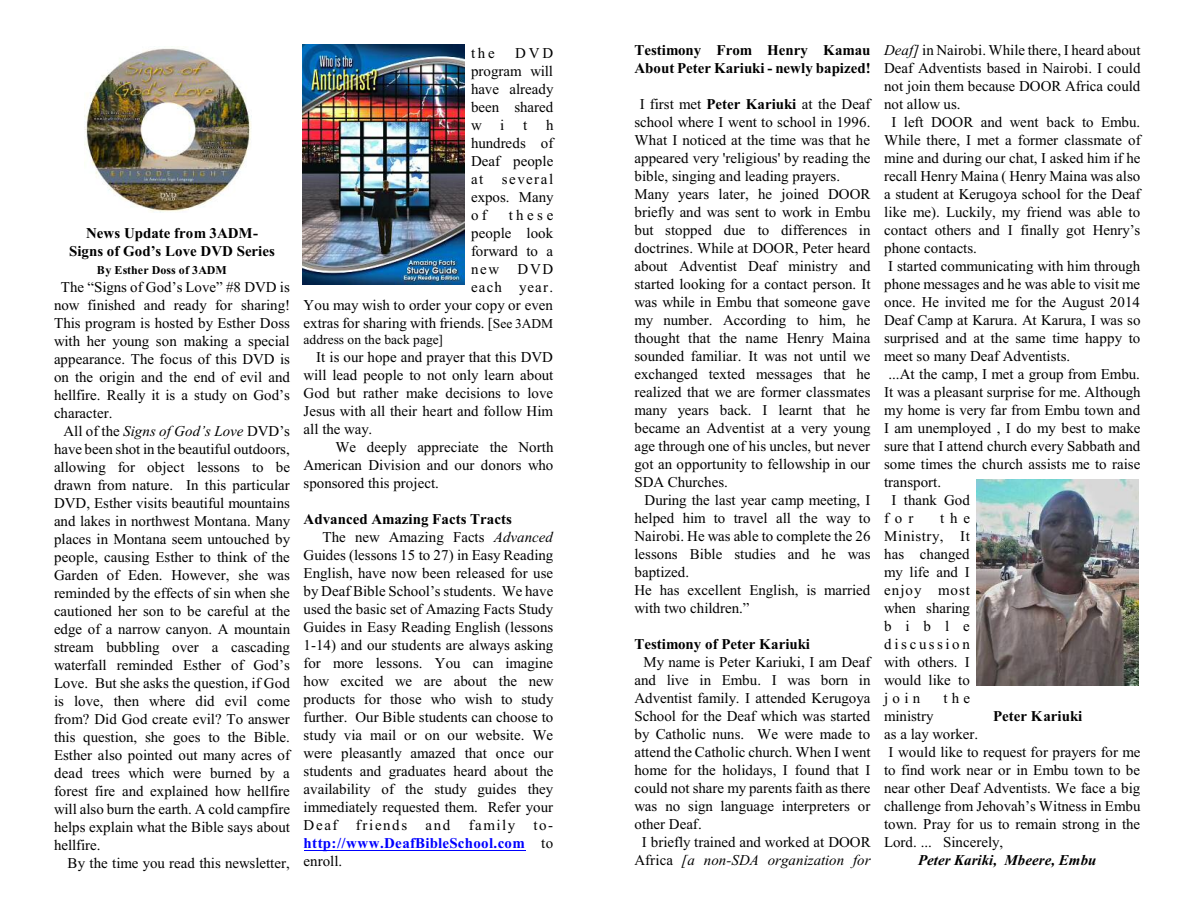
<style>
.page{position:relative;width:1188px;height:918px;background:#fff}
.page>*{position:absolute;margin:0;border:0;box-sizing:border-box;transform-origin:0 0}
.t1{font:15px/18px "Times New Roman";color:#000;text-align:justify}
.t2{font:700 15px/18px "Times New Roman";color:#000;text-align:center}
.t3{font:700 15px "Times New Roman";letter-spacing:.02em;color:#00f}
.t4{font:italic 15px "Times New Roman";letter-spacing:.005em;color:#000}
.t5{font:15px "Times New Roman";letter-spacing:.11em;color:#000}
.t6{font:italic 700 15px "Times New Roman";color:#000}
.t7{font:13.5px "Times New Roman";color:#000}
.t8{font:700 12px "Times New Roman";color:#000}
.s1{font-style:italic}
.s2{font-size:13.5px}
.s3{font-weight:400;color:#000}
.s4{font-weight:700}
.s5{font-style:normal}
</style>
<div class="page">
<img style="left:85px;top:48px;width:166px;height:165px">
<img style="left:302px;top:45px;width:163px;height:240px">
<hr style="left:304px;top:850px;width:221px;height:1px;background:#00f">
<img style="left:977px;top:480px;width:162px;height:205px">
<p class="t2" style="left:69px;top:225px;width:207px">News Update from 3ADM-<br>Signs of God’s Love DVD Series</p>
<p class="t8" style="left:97px;top:265px;width:132px">By Esther Doss of 3ADM</p>
<p class="t1" style="left:54px;top:279px;width:238px;text-indent:7px">The “Signs of God’s Love” #8 DVD is now finished and ready for sharing!<br>This program is hosted by Esther Doss with her young son making a special appearance. The focus of this DVD is on the origin and the end of evil and hellfire. Really it is a study on God’s character.</p>
<p class="t1" style="left:54px;top:423px;width:238px;text-indent:10px">All of the <span class="s1">Signs of God’s Love</span> DVD’s have been shot in the beautiful outdoors, allowing for object lessons to be drawn from nature. In this particular DVD, Esther visits beautiful mountains and lakes in northwest Montana. Many places in Montana seem untouched by people, causing Esther to think of the Garden of Eden. However, she was reminded by the effects of sin when she cautioned her son to be careful at the edge of a narrow canyon. A mountain stream bubbling over a cascading waterfall reminded Esther of God’s Love. But she asks the question, if God is love, then where did evil come from? Did God create evil? To answer this question, she goes to the Bible.<br>Esther also pointed out many acres of dead trees which were burned by a forest fire and explained how hellfire will also burn the earth. A cold campfire helps explain what the Bible says about hellfire.</p>
<p class="t1" style="left:67px;top:855px;width:224px">By the time you read this newsletter,</p>
<p class="t1" style="left:471px;top:45px;width:25px">the</p>
<p class="t1" style="left:471px;top:45px;width:84px;text-indent:44px">DVD program will have already been shared w i</p>
<p class="t1" style="left:471px;top:117px;width:84px;text-indent:75px">h hundreds of Deaf people at several expos. Many of</p>
<p class="t1" style="left:523px;top:117px;width:6px">t</p>
<p class="t1" style="left:304px;top:207px;width:251px;text-align:right">these<br>people look<br>forward to a<br>new DVD<br>each year.<br>You may wish to order your copy or even extras for sharing with friends. [<span class="s2">See 3ADM</span></p>
<p class="t7" style="left:304px;top:335px;width:141px">address on the back page]</p>
<p class="t1" style="left:304px;top:349px;width:251px;text-indent:13px">It is our hope and prayer that this DVD will lead people to not only learn about God but rather make decisions to love Jesus with all their heart and follow Him all the way.</p>
<p class="t1" style="left:304px;top:439px;width:251px;text-indent:32px">We deeply appreciate the North American Division and our donors who sponsored this project.</p>
<p class="t2" style="left:304px;top:511px;width:210px">Advanced Amazing Facts Tracts</p>
<p class="t1" style="left:322px;top:529px;width:232px">The new Amazing Facts <span class="s1">Advanced</span></p>
<p class="t1" style="left:304px;top:547px;width:251px">Guides (lessons 15 to 27) in Easy Reading</p>
<p class="t1" style="left:304px;top:565px;width:251px">English, have now been released for use</p>
<p class="t1" style="left:304px;top:583px;width:251px">by Deaf Bible School’s students. We have</p>
<p class="t1" style="left:304px;top:601px;width:251px">used the basic set of Amazing Facts Study</p>
<p class="t1" style="left:304px;top:619px;width:251px">Guides in Easy Reading English (lessons</p>
<p class="t1" style="left:304px;top:637px;width:251px">1-14) and our students are always asking</p>
<p class="t1" style="left:304px;top:655px;width:251px">for more lessons. You can imagine</p>
<p class="t1" style="left:304px;top:673px;width:252px">how excited we are about the new</p>
<p class="t1" style="left:304px;top:691px;width:252px">products for those who wish to study</p>
<p class="t1" style="left:304px;top:709px;width:251px">further. Our Bible students can choose to</p>
<p class="t1" style="left:304px;top:727px;width:251px">study via mail or on our website. We</p>
<p class="t1" style="left:304px;top:745px;width:251px">were pleasantly amazed that once our</p>
<p class="t1" style="left:304px;top:763px;width:251px">students and graduates heard about the</p>
<p class="t1" style="left:304px;top:781px;width:251px">availability of the study guides they</p>
<p class="t1" style="left:304px;top:799px;width:251px">immediately requested them. Refer your</p>
<p class="t5" style="left:304px;top:819px;width:251px">Deaf friends and family to-</p>
<p class="t3" style="left:304px;top:837px;width:251px">http://www.DeafBibleSchool.com <span class="s3">to</span></p>
<p class="t1" style="left:304px;top:853px;width:40px">enroll.</p>
<p class="t2" style="left:634px;top:42px;width:238px;text-align:left">Testimony From Henry Kamau<br>About Peter Kariuki - newly bapized!</p>
<p class="t1" style="left:634px;top:96px;width:238px;text-align:left;text-indent:5px">I first met <span class="s4">Peter Kariuki</span> at the Deaf school where I went to school in 1996.<br>What I noticed at the time was that he appeared very 'religious' by reading the bible, singing and leading prayers.<br>Many years later, he joined DOOR briefly and was sent to work in Embu but stopped due to differences in doctrines. While at DOOR, Peter heard about Adventist Deaf ministry and started looking for a contact person. It was while in Embu that someone gave my number. According to him, he thought that the name Henry Maina sounded familiar. It was not until we exchanged texted messages that he realized that we are former classmates many years back. I learnt that he became an Adventist at a very young age through one of his uncles, but never got an opportunity to fellowship in our SDA Churches.</p>
<p class="t1" style="left:634px;top:492px;width:238px;text-align:left;text-indent:10px">During the last year camp meeting, I helped him to travel all the way to<br>Nairobi. He was able to complete the 26 lessons Bible studies and he was baptized.<br>He has excellent English, is married with two children.”</p>
<p class="t2" style="left:634px;top:636px;width:177px">Testimony of Peter Kariuki</p>
<p class="t1" style="left:643px;top:654px;width:228px">My name is Peter Kariuki, I am Deaf</p>
<p class="t1" style="left:634px;top:672px;width:238px">and live in Embu. I was born in</p>
<p class="t1" style="left:634px;top:690px;width:237px">Adventist family. I attended Kerugoya</p>
<p class="t1" style="left:634px;top:708px;width:237px">School for the Deaf which was started</p>
<p class="t1" style="left:634px;top:726px;width:237px">by Catholic nuns. We were made to</p>
<p class="t1" style="left:634px;top:744px;width:238px">attend the Catholic church. When I went</p>
<p class="t1" style="left:634px;top:762px;width:237px">home for the holidays, I found that I</p>
<p class="t1" style="left:634px;top:780px;width:237px">could not share my parents faith as there</p>
<p class="t1" style="left:634px;top:798px;width:237px">was no sign language interpreters or</p>
<p class="t1" style="left:634px;top:816px;width:69px">other Deaf.</p>
<p class="t1" style="left:642px;top:834px;width:230px">I briefly trained and worked at DOOR</p>
<p class="t4" style="left:634px;top:855px;width:238px"><span class="s5">Africa</span> [a non-SDA organization for</p>
<p class="t1" style="left:884px;top:42px;width:258px"><span class="s1">Deaf]</span> in Nairobi. While there, I heard about</p>
<p class="t1" style="left:884px;top:60px;width:258px">Deaf Adventists based in Nairobi. I could</p>
<p class="t1" style="left:884px;top:78px;width:258px">not join them because DOOR Africa could</p>
<p class="t1" style="left:884px;top:96px;width:78px">not allow us.</p>
<p class="t1" style="left:892px;top:114px;width:250px">I left DOOR and went back to Embu.</p>
<p class="t1" style="left:884px;top:132px;width:258px">While there, I met a former classmate of</p>
<p class="t1" style="left:884px;top:150px;width:258px">mine and during our chat, I asked him if he</p>
<p class="t1" style="left:884px;top:168px;width:258px">recall Henry Maina ( Henry Maina was also</p>
<p class="t1" style="left:884px;top:186px;width:258px">a student at Kerugoya school for the Deaf</p>
<p class="t1" style="left:884px;top:204px;width:257px">like me). Luckily, my friend was able to</p>
<p class="t1" style="left:884px;top:222px;width:258px">contact others and I finally got Henry’s</p>
<p class="t1" style="left:884px;top:240px;width:94px">phone contacts.</p>
<p class="t1" style="left:888px;top:258px;width:254px">I started communicating with him through</p>
<p class="t1" style="left:884px;top:276px;width:257px">phone messages and he was able to visit me</p>
<p class="t1" style="left:884px;top:294px;width:257px">once. He invited me for the August 2014</p>
<p class="t1" style="left:884px;top:312px;width:258px">Deaf Camp at Karura. At Karura, I was so</p>
<p class="t1" style="left:884px;top:330px;width:258px">surprised and at the same time happy to</p>
<p class="t1" style="left:884px;top:348px;width:188px">meet so many Deaf Adventists.</p>
<p class="t1" style="left:888px;top:366px;width:253px">...At the camp, I met a group from Embu.</p>
<p class="t1" style="left:884px;top:384px;width:258px">It was a pleasant surprise for me. Although</p>
<p class="t1" style="left:884px;top:402px;width:258px">my home is very far from Embu town and</p>
<p class="t1" style="left:884px;top:420px;width:258px">I am unemployed , I do my best to make</p>
<p class="t1" style="left:884px;top:438px;width:258px">sure that I attend church every Sabbath and</p>
<p class="t1" style="left:884px;top:456px;width:258px">some times the church assists me to raise</p>
<p class="t1" style="left:884px;top:474px;width:58px">transport.</p>
<p class="t1" style="left:891px;top:492px;width:80px">I thank God</p>
<p class="t1" style="left:884px;top:510px;width:31px">for</p>
<p class="t1" style="left:884px;top:510px;width:87px;text-indent:56px">the Ministry, It has changed my life and I enjoy most when sharing bible discussion with others. I would like to join</p>
<p class="t1" style="left:944px;top:690px;width:28px">the</p>
<p class="t1" style="left:884px;top:708px;width:51px">ministry</p>
<p class="t2" style="left:993px;top:708px;width:91px">Peter Kariuki</p>
<p class="t1" style="left:884px;top:726px;width:258px;text-align:left">as a lay worker.<br>I would like to request for prayers for me to find work near or in Embu town to be near other Deaf Adventists. We face a big challenge from Jehovah’s Witness in Embu town. Pray for us to remain strong in the Lord. ... Sincerely,</p>
<p class="t6" style="left:918px;top:855px;width:180px">Peter Kariki, Mbeere, Embu</p>
</div>
